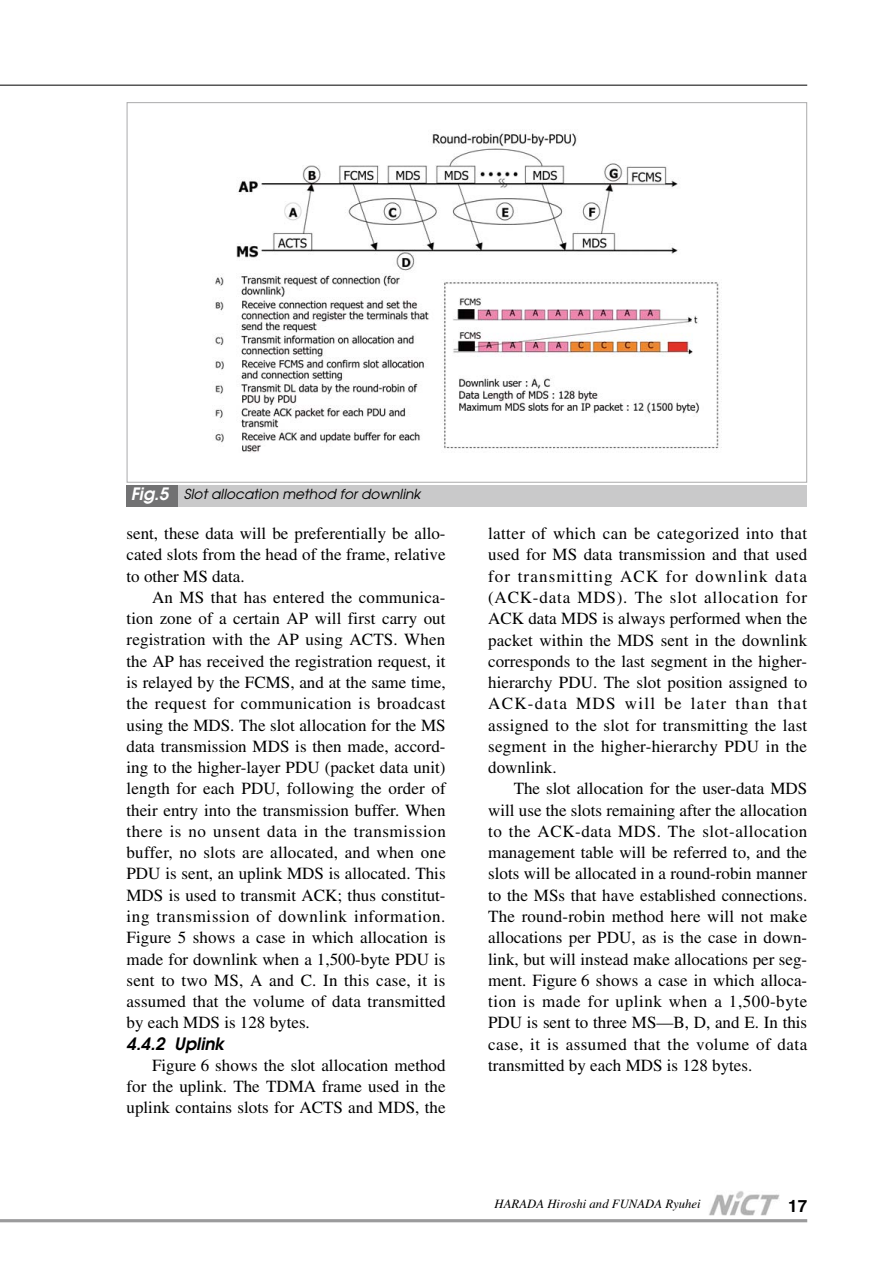
<style>
.page{position:relative;width:893px;height:1262px;background:#fff}
.page>*{position:absolute;margin:0;border:0;box-sizing:border-box;transform-origin:0 0}
.t1{font:16.95px/21.3px "Times";color:#000;text-align:justify}
.t2{font:italic 600 16.95px "Avant Garde";color:#000}
.t3{font:700 16.95px "Helvetica";color:#000}
.t4{font:italic 13.8px "Avant Garde";color:#000}
.t5{font:italic 12.75px "Times";color:#000}
.s1{font-weight:600;font-size:16.95px;color:#fff}
</style>
<div class="page">
<hr style="left:0;top:85px;width:807px;height:1px;background:#000">
<hr style="left:0;top:1219px;width:807px;height:3px;background:#9b9b9c">
<img style="left:709px;top:1191px;width:70px;height:24px">
<img style="left:215px;top:133px;width:505px;height:320px">
<div style="left:126px;top:485px;width:681px;height:21px;background:#c9c9ca"></div>
<div style="left:126px;top:485px;width:51px;height:21px;background:#727273"></div>
<p class="t4" style="left:131px;top:489px;width:291px"><span class="s1">Fig.5</span> Slot allocation method for downlink</p>
<p class="t1" style="left:126px;top:524px;width:320px">sent, these data will be preferentially be allo&shy;cated slots from the head of the frame, relative to other MS data.</p>
<p class="t1" style="left:126px;top:588px;width:321px;text-indent:26px">An MS that has entered the communica&shy;tion zone of a certain AP will first carry out registration with the AP using ACTS. When the AP has received the registration request, it is relayed by the FCMS, and at the same time, the request for communication is broadcast using the MDS. The slot allocation for the MS data transmission MDS is then made, accord&shy;ing to the higher-layer PDU (packet data unit) length for each PDU, following the order of their entry into the transmission buffer. When there is no unsent data in the transmission buffer, no slots are allocated, and when one PDU is sent, an uplink MDS is allocated. This MDS is used to transmit ACK; thus constitut&shy;ing transmission of downlink information.<br>Figure 5 shows a case in which allocation is made for downlink when a 1,500-byte PDU is sent to two MS, A and C. In this case, it is assumed that the volume of data transmitted by each MDS is 128 bytes.</p>
<p class="t2" style="left:126px;top:1037px;width:99px">4.4.2 Uplink</p>
<p class="t1" style="left:126px;top:1056px;width:320px;text-indent:26px">Figure 6 shows the slot allocation method for the uplink. The TDMA frame used in the uplink contains slots for ACTS and MDS, the</p>
<p class="t1" style="left:488px;top:524px;width:321px">latter of which can be categorized into that used for MS data transmission and that used for transmitting ACK for downlink data (ACK-data MDS). The slot allocation for ACK data MDS is always performed when the packet within the MDS sent in the downlink corresponds to the last segment in the higher&shy;hierarchy PDU. The slot position assigned to ACK-data MDS will be later than that assigned to the slot for transmitting the last segment in the higher-hierarchy PDU in the downlink.</p>
<p class="t1" style="left:488px;top:779px;width:321px;text-indent:26px">The slot allocation for the user-data MDS will use the slots remaining after the allocation to the ACK-data MDS. The slot-allocation management table will be referred to, and the slots will be allocated in a round-robin manner to the MSs that have established connections.<br>The round-robin method here will not make allocations per PDU, as is the case in down&shy;link, but will instead make allocations per seg&shy;ment. Figure 6 shows a case in which alloca&shy;tion is made for uplink when a 1,500-byte PDU is sent to three MS—B, D, and E. In this case, it is assumed that the volume of data transmitted by each MDS is 128 bytes.</p>
<p class="t5" style="left:494px;top:1199px;width:208px">HARADA Hiroshi and FUNADA Ryuhei</p>
<p class="t3" style="left:788px;top:1199px;width:20px">17</p>
</div>
